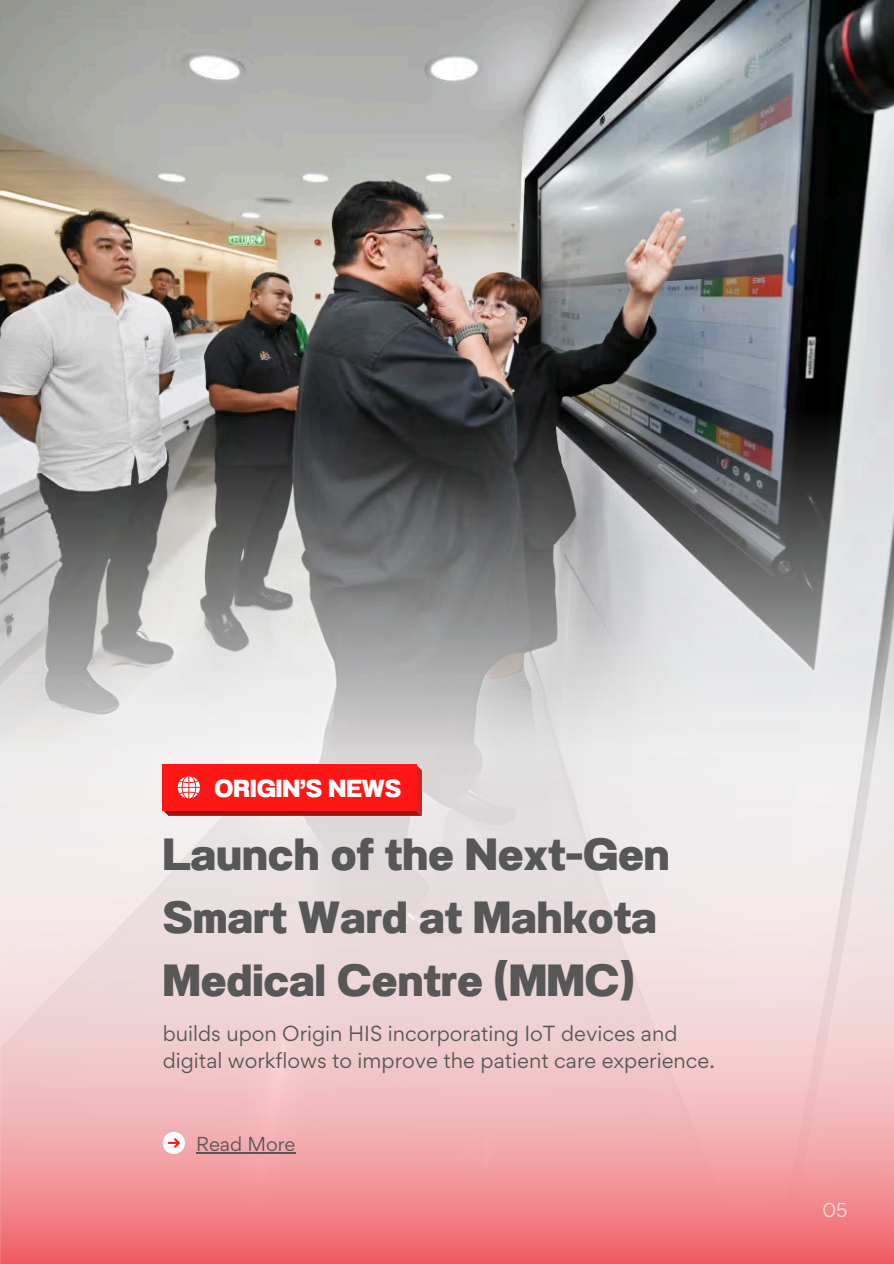
<style>
.page{position:relative;width:894px;height:1264px;background:#fff}
.page>*{position:absolute;margin:0;border:0;box-sizing:border-box;transform-origin:0 0}
.t1{font:800 45px/63px "Anantason";color:#575757}
.t2{font:800 24.6px "Anantason";color:#fff}
.t3{font:19.5px/27px "Gordita";color:#575757}
.t4{font:18px "Gordita";color:#575757}
.t5{font:18px "Gordita";color:#f2dadb}
</style>
<div class="page">
<img style="left:0;top:0;width:893px;height:406px">
<svg style="left:0;top:406px;width:893px;height:246px;background:#868687"></svg>
<img style="left:0;top:652px;width:893px;height:611px">
<div style="left:163px;top:1131px;width:22px;height:22px;background:#fff;border-radius:50%"></div>
<svg style="left:168px;top:1138px;width:12px;height:9px"></svg>
<hr style="left:196px;top:1152px;width:99px;height:1px;background:#575757">
<svg style="left:163px;top:764px;width:259px;height:51px;background:#f61b1b"></svg>
<p class="t2" style="left:214px;top:774px;width:188px">ORIGIN’S NEWS</p>
<p class="t1" style="left:163px;top:822px;width:508px">Launch of the Next-Gen<br>Smart Ward at Mahkota<br>Medical Centre (MMC)</p>
<p class="t3" style="left:163px;top:1020px;width:553px">builds upon Origin HIS incorporating IoT devices and digital workflows to improve the patient care experience.</p>
<p class="t4" style="left:196px;top:1131px;width:101px">Read More</p>
<h2 class="t5" style="left:822px;top:1197px;width:27px">05</h2>
</div>
